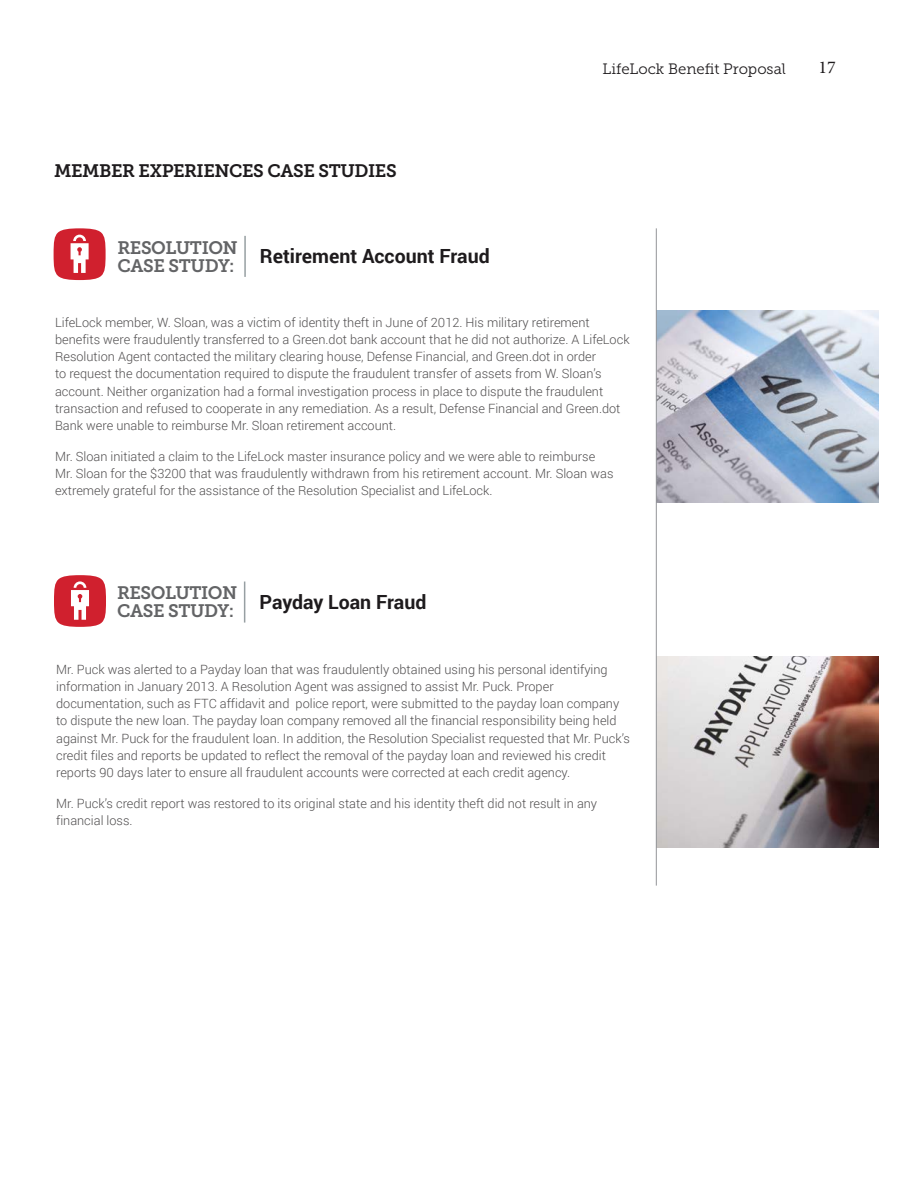
<style>
.page{position:relative;width:918px;height:1188px;background:#fff}
.page>*{position:absolute;margin:0;border:0;box-sizing:border-box;transform-origin:0 0}
.Body{font:700 19.5px "Roboto";color:#1e1b1d}
.Body-2{font:18px/18px "Museo Slab 700";letter-spacing:-.025em;color:#636466}
.Body-3{font:18px "Museo Slab 700";letter-spacing:-.025em;color:#1e1b1d}
.t1{font:18px "Minion Pro";color:#1e1b1d}
.t2{font:15px "Museo Slab 300";color:#1e1b1d}
.Body-4{font:300 12.75px/17.2px "Roboto";color:#504e4f}
</style>
<div class="page">
<img style="left:657px;top:656px;width:221px;height:192px">
<img style="left:657px;top:311px;width:221px;height:191px">
<svg style="left:54px;top:228px;width:52px;height:52px"></svg>
<hr style="left:244px;top:236px;width:2px;height:41px;background:#979fa2">
<hr style="left:244px;top:582px;width:1px;height:41px;background:#979fa2">
<svg style="left:54px;top:575px;width:52px;height:52px"></svg>
<hr style="left:656px;top:228px;width:1px;height:658px;background:#939598">
<p class="Body-3" style="left:54px;top:160px;width:344px">MEMBER EXPERIENCES CASE STUDIES</p>
<p class="Body-2" style="left:118px;top:239px;width:122px">RESOLUTION<br>CASE STUDY:</p>
<p class="Body" style="left:260px;top:242px;width:231px">Retirement Account Fraud</p>
<p class="t2" style="left:603px;top:60px;width:185px">LifeLock Benefit Proposal</p>
<h2 class="t1" style="left:819px;top:55px;width:19px">17</h2>
<p class="Body-4" style="left:55px;top:313px;width:576px">LifeLock member, W. Sloan, was a victim of identity theft in June of 2012. His military retirement benefits were fraudulently transferred to a Green.dot bank account that he did not authorize. A LifeLock Resolution Agent contacted the military clearing house, Defense Financial, and Green.dot in order<br>to request the documentation required to dispute the fraudulent transfer of assets from W. Sloan’s account. Neither organization had a formal investigation process in place to dispute the fraudulent transaction and refused to cooperate in any remediation. As a result, Defense Financial and Green.dot Bank were unable to reimburse Mr. Sloan retirement account.</p>
<p class="Body-4" style="left:55px;top:447px;width:560px">Mr. Sloan initiated a claim to the LifeLock master insurance policy and we were able to reimburse<br>Mr. Sloan for the $3200 that was fraudulently withdrawn from his retirement account. Mr. Sloan was extremely grateful for the assistance of the Resolution Specialist and LifeLock.</p>
<p class="Body-2" style="left:117px;top:584px;width:122px">RESOLUTION<br>CASE STUDY:</p>
<p class="Body" style="left:259px;top:588px;width:169px">Payday Loan Fraud</p>
<p class="Body-4" style="left:56px;top:660px;width:575px">Mr. Puck was alerted to a Payday loan that was fraudulently obtained using his personal identifying information in January 2013. A Resolution Agent was assigned to assist Mr. Puck. Proper documentation, such as FTC affidavit and police report, were submitted to the payday loan company to dispute the new loan. The payday loan company removed all the financial responsibility being held against Mr. Puck for the fraudulent loan. In addition, the Resolution Specialist requested that Mr. Puck’s credit files and reports be updated to reflect the removal of the payday loan and reviewed his credit reports 90 days later to ensure all fraudulent accounts were corrected at each credit agency.</p>
<p class="Body-4" style="left:56px;top:794px;width:543px">Mr. Puck’s credit report was restored to its original state and his identity theft did not result in any financial loss.</p>
</div>
